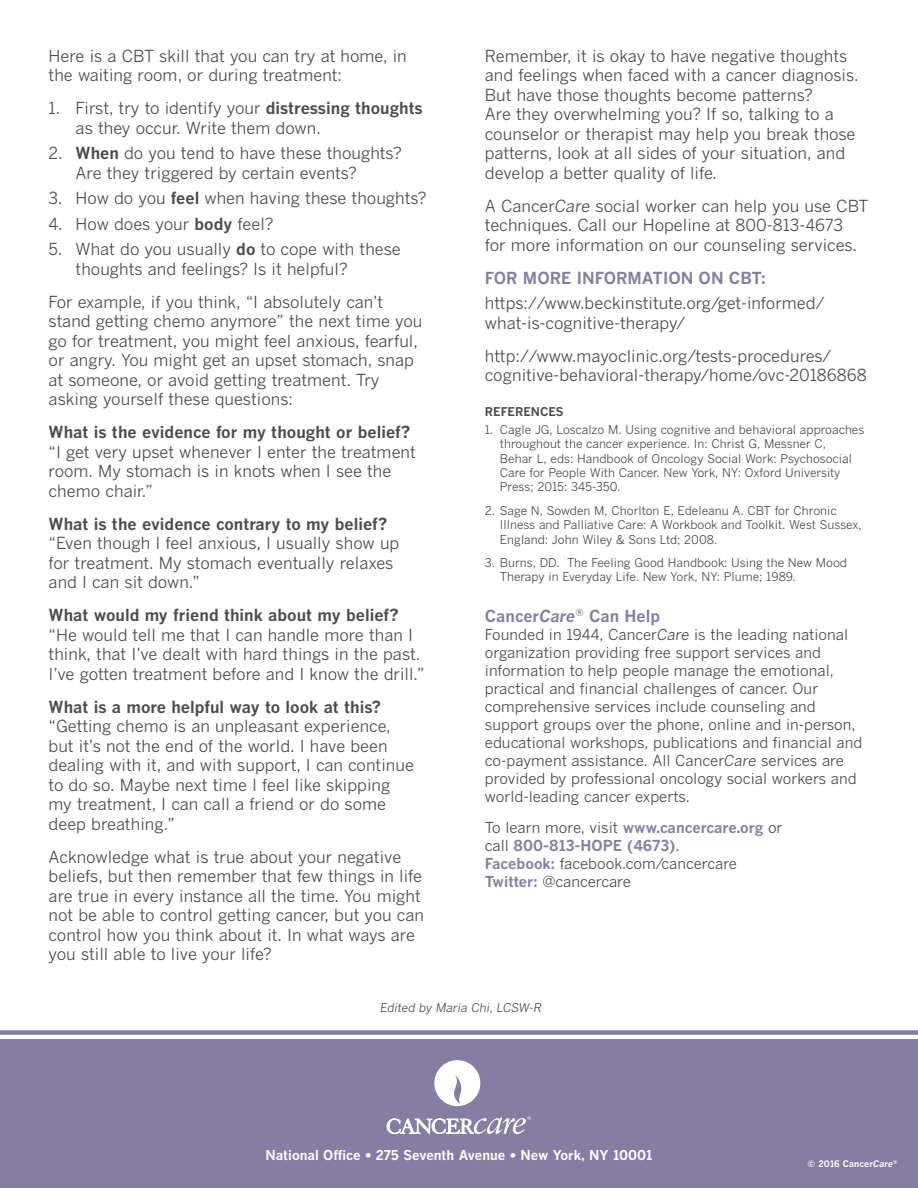
<style>
.page{position:relative;width:918px;height:1188px;background:#fff}
.page>*{position:absolute;margin:0;border:0;box-sizing:border-box;transform-origin:0 0}
.t1{font:16.5px/19.5px "Benton Gothic";color:#4b4c4d}
.t2{font:700 16.5px "Benton Gothic";color:#4b4c4d}
.t3{font:700 16.5px "Benton Gothic";color:#867ea2}
.t4{font:15px/18px "Benton Gothic";color:#4b4c4d}
.t5{font:700 13.5px "Benton Gothic";color:#fff}
.t6{font:12px/14.4px "Benton Gothic";color:#4b4c4d}
.t7{font:italic 12px "Benton Gothic";color:#4b4c4d}
.t8{font:700 12px "Benton Gothic";color:#4b4c4d}
.t9{font:700 9px "Benton Gothic";letter-spacing:.01em;color:#fff}
.s1{font-weight:700}
.s2{font-style:italic}
.s3{font-weight:700;color:#867ea2}
</style>
<div class="page">
<div style="left:0;top:1040px;width:918px;height:148px;background:#867ea2"></div>
<svg style="left:434px;top:1060px;width:47px;height:47px"></svg>
<svg style="left:387px;top:1116px;width:144px;height:18px"></svg>
<div style="left:0;top:1030px;width:918px;height:5px;background:#867ea2"></div>
<p class="t1" style="left:49px;top:46px;width:360px">Here is a CBT skill that you can try at home, in the waiting room, or during treatment:</p>
<p class="t1" style="left:76px;top:98px;width:349px;text-indent:-27px">1. First, try to identify your <span class="s1">distressing thoughts </span>as they occur. Write them down.</p>
<p class="t1" style="left:76px;top:143px;width:328px;text-indent:-27px">2. <span class="s1">When</span> do you tend to have these thoughts?<br>Are they triggered by certain events?</p>
<p class="t1" style="left:49px;top:188px;width:380px">3. How do you <span class="s1">feel</span> when having these thoughts?</p>
<p class="t1" style="left:49px;top:214px;width:226px">4. How does your <span class="s1">body</span> feel?</p>
<p class="t1" style="left:76px;top:239px;width:327px;text-indent:-27px">5. What do you usually <span class="s1">do</span> to cope with these thoughts and feelings? Is it helpful?</p>
<p class="t1" style="left:49px;top:292px;width:375px">For example, if you think, “I absolutely can’t stand getting chemo anymore” the next time you go for treatment, you might feel anxious, fearful, or angry. You might get an upset stomach, snap at someone, or avoid getting treatment. Try asking yourself these questions:</p>
<p class="t2" style="left:49px;top:422px;width:363px">What is the evidence for my thought or belief?</p>
<p class="t1" style="left:49px;top:442px;width:369px">“I get very upset whenever I enter the treatment room. My stomach is in knots when I see the chemo chair.”</p>
<p class="t2" style="left:49px;top:513px;width:340px">What is the evidence contrary to my belief?</p>
<p class="t1" style="left:49px;top:533px;width:352px">“Even though I feel anxious, I usually show up for treatment. My stomach eventually relaxes and I can sit down.”</p>
<p class="t2" style="left:49px;top:605px;width:352px">What would my friend think about my belief?</p>
<p class="t1" style="left:49px;top:625px;width:378px">“He would tell me that I can handle more than I think, that I’ve dealt with hard things in the past.<br>I’ve gotten treatment before and I know the drill.”</p>
<p class="t2" style="left:49px;top:696px;width:334px">What is a more helpful way to look at this?</p>
<p class="t1" style="left:49px;top:716px;width:367px">“Getting chemo is an unpleasant experience, but it’s not the end of the world. I have been dealing with it, and with support, I can continue to do so. Maybe next time I feel like skipping my treatment, I can call a friend or do some deep breathing.”</p>
<p class="t1" style="left:49px;top:847px;width:377px">Acknowledge what is true about your negative beliefs, but then remember that few things in life are true in every instance all the time. You might not be able to control getting cancer, but you can control how you think about it. In what ways are you still able to live your life?</p>
<p class="t1" style="left:485px;top:46px;width:375px">Remember, it is okay to have negative thoughts and feelings when faced with a cancer diagnosis.<br>But have those thoughts become patterns?<br>Are they overwhelming you? If so, talking to a counselor or therapist may help you break those patterns, look at all sides of your situation, and develop a better quality of life.</p>
<p class="t1" style="left:485px;top:196px;width:385px">A Cancer<span class="s2">Care</span> social worker can help you use CBT techniques. Call our Hopeline at 800-813-4673<br>for more information on our counseling services.</p>
<p class="t3" style="left:485px;top:267px;width:282px">FOR MORE INFORMATION ON CBT:</p>
<p class="t1" style="left:485px;top:293px;width:341px">https://www.beckinstitute.org/get-informed/ what-is-cognitive-therapy/</p>
<p class="t1" style="left:485px;top:346px;width:383px">http://www.mayoclinic.org/tests-procedures/ cognitive-behavioral-therapy/home/ovc-20186868</p>
<p class="t8" style="left:485px;top:404px;width:80px">REFERENCES</p>
<p class="t6" style="left:500px;top:422px;width:366px;text-indent:-15px">1. Cagle JG, Loscalzo M. Using cognitive and behavioral approaches throughout the cancer experience. In: Christ G, Messner C,<br>Behar L, eds: Handbook of Oncology Social Work: Psychosocial Care for People With Cancer. New York, NY: Oxford University Press; 2015: 345-350.</p>
<p class="t6" style="left:500px;top:503px;width:363px;text-indent:-15px">2. Sage N, Sowden M, Chorlton E, Edeleanu A. CBT for Chronic<br>Illness and Palliative Care: A Workbook and Toolkit. West Sussex,<br>England: John Wiley &amp; Sons Ltd; 2008.</p>
<p class="t6" style="left:500px;top:555px;width:349px;text-indent:-15px">3. Burns, DD. The Feeling Good Handbook: Using the New Mood<br>Therapy in Everyday Life. New York, NY: Plume; 1989.</p>
<p class="t3" style="left:485px;top:605px;width:177px">Cancer<span class="s2">Care</span><sup>®</sup> Can Help</p>
<p class="t4" style="left:485px;top:625px;width:379px">Founded in 1944, Cancer<span class="s2">Care</span> is the leading national organization providing free support services and information to help people manage the emotional, practical and financial challenges of cancer. Our comprehensive services include counseling and support groups over the phone, online and in-person, educational workshops, publications and financial and co-payment assistance. All Cancer<span class="s2">Care</span> services are provided by professional oncology social workers and world-leading cancer experts.</p>
<p class="t4" style="left:485px;top:819px;width:299px">To learn more, visit <span class="s3">www.cancercare.org</span> or call <span class="s3">800-813-HOPE (4673)</span>.<br><span class="s3">Facebook:</span> facebook.com/cancercare<br><span class="s3">Twitter:</span> @cancercare</p>
<p class="t7" style="left:380px;top:1000px;width:163px">Edited by Maria Chi, LCSW-R</p>
<p class="t5" style="left:265px;top:1147px;width:389px">National Office • 275 Seventh Avenue • New York, NY 10001</p>
<p class="t9" style="left:808px;top:1158px;width:92px">© 2016 Cancer<span class="s2">Care</span><sup>®</sup></p>
</div>
